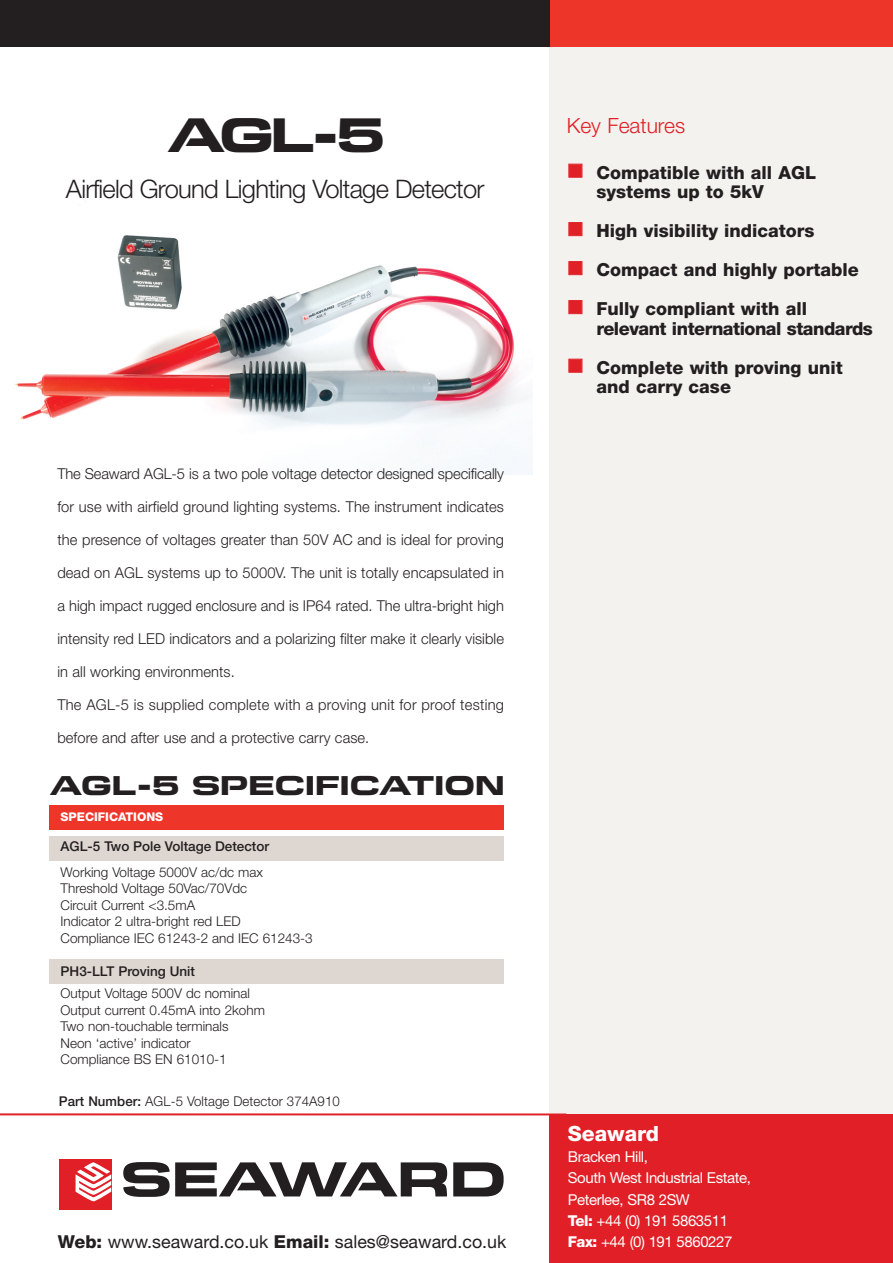
<style>
.page{position:relative;width:893px;height:1263px;background:#fff}
.page>*{position:absolute;margin:0;border:0;box-sizing:border-box;transform-origin:0 0}
.t1{font:48px "Seaward";color:#231f20}
.t2{font:27px "Seaward";letter-spacing:-.02em;color:#231f20}
.t3{font:300 25.5px "Helvetica Neue";letter-spacing:-.03em;color:#231f20}
.t4{font:300 21px "Helvetica Neue";color:#e01f26}
.t5{font:800 21px "Helvetica Neue";color:#fff}
.t6{font:800 18px/39px "Helvetica Neue";color:#231f20}
.t7{font:800 18px/39px "Helvetica Neue";letter-spacing:-.025em;color:#231f20}
.t8{font:17.85px "Helvetica Neue";color:#231f20}
.t9{font:300 15px "Helvetica Neue";letter-spacing:.005em;color:#231f20}
.t10{font:15px/21.3px "Helvetica Neue";letter-spacing:-.03em;color:#fff}
.t11{font:300 13.5px/16.5px "Helvetica Neue";color:#231f20}
.t12{font:500 13.5px "Helvetica Neue";color:#231f20}
.t13{font:800 12px "Helvetica Neue";color:#fff}
.s1{font-weight:500}
.s2{font-weight:800}
</style>
<div class="page">
<div style="left:549px;top:8px;width:344px;height:1246px;background:#f3f2ef"></div>
<img style="left:14px;top:201px;width:518px;height:274px">
<div style="left:549px;top:1114px;width:344px;height:149px;background:#e01f26"></div>
<div style="left:59px;top:1159px;width:52px;height:51px;background:#e01f26"></div>
<svg style="left:76px;top:1162px;width:35px;height:39px"></svg>
<svg style="left:123px;top:1162px;width:324px;height:35px"></svg>
<svg style="left:453px;top:1162px;width:51px;height:34px"></svg>
<div style="left:0;top:0;width:893px;height:47px;background:#ee3529"></div>
<div style="left:0;top:0;width:550px;height:47px;background:#231f20"></div>
<hr style="left:0;top:1113px;width:566px;height:2px;background:#e01f26">
<div style="left:50px;top:837px;width:454px;height:24px;background:#ddd6d1"></div>
<div style="left:50px;top:805px;width:454px;height:24px;background:#ee3529"></div>
<div style="left:50px;top:959px;width:454px;height:25px;background:#ddd6d1"></div>
<h1 class="t1" style="left:167px;top:107px;width:220px">AGL-5</h1>
<h3 class="t3" style="left:66px;top:173px;width:420px">Airfield Ground Lighting Voltage Detector</h3>
<p class="t9" style="left:57px;top:464px;width:448px">The Seaward AGL-5 is a two pole voltage detector designed specifically</p>
<p class="t9" style="left:57px;top:497px;width:448px">for use with airfield ground lighting systems. The instrument indicates</p>
<p class="t9" style="left:57px;top:530px;width:448px">the presence of voltages greater than 50V AC and is ideal for proving</p>
<p class="t9" style="left:57px;top:563px;width:448px">dead on AGL systems up to 5000V. The unit is totally encapsulated in</p>
<p class="t9" style="left:57px;top:596px;width:448px">a high impact rugged enclosure and is IP64 rated. The ultra-bright high</p>
<p class="t9" style="left:57px;top:629px;width:448px">intensity red LED indicators and a polarizing filter make it clearly visible</p>
<p class="t9" style="left:57px;top:662px;width:179px">in all working environments.</p>
<p class="t9" style="left:57px;top:695px;width:448px">The AGL-5 is supplied complete with a proving unit for proof testing</p>
<p class="t9" style="left:57px;top:728px;width:313px">before and after use and a protective carry case.</p>
<h2 class="t2" style="left:50px;top:769px;width:457px">AGL-5 SPECIFICATION</h2>
<p class="t13" style="left:61px;top:813px;width:104px">SPECIFICATIONS</p>
<p class="t12" style="left:61px;top:842px;width:210px">AGL-5 Two Pole Voltage Detector</p>
<p class="t11" style="left:61px;top:863px;width:254px">Working Voltage 5000V ac/dc max<br>Threshold Voltage 50Vac/70Vdc<br>Circuit Current &lt;3.5mA<br>Indicator 2 ultra-bright red LED<br>Compliance IEC 61243-2 and IEC 61243-3</p>
<p class="t12" style="left:61px;top:966px;width:136px">PH3-LLT Proving Unit</p>
<p class="t11" style="left:61px;top:985px;width:206px">Output Voltage 500V dc nominal<br>Output current 0.45mA into 2kohm<br>Two non-touchable terminals<br>Neon ‘active’ indicator<br>Compliance BS EN 61010-1</p>
<p class="t11" style="left:59px;top:1092px;width:282px"><span class="s1">Part Number:</span> AGL-5 Voltage Detector 374A910</p>
<h3 class="t4" style="left:567px;top:113px;width:120px">Key Features</h3>
<p class="t6" style="left:596px;top:164px;width:221px;line-height:19.5px">Compatible with all AGL systems up to 5kV</p>
<p class="t6" style="left:596px;top:213px;width:264px">High visibility indicators<br>Compact and highly portable<br>Fully compliant with all</p>
<p class="t7" style="left:596px;top:311px;width:278px">relevant international standards<br>Complete with proving unit</p>
<p class="t6" style="left:596px;top:369px;width:136px">and carry case</p>
<h3 class="t5" style="left:568px;top:1126px;width:93px">Seaward</h3>
<p class="t10" style="left:568px;top:1147px;width:184px">Bracken Hill,<br>South West Industrial Estate,<br>Peterlee, SR8 2SW<br><span class="s2">Tel:</span> +44 (0) 191 5863511</p>
<p class="t8" style="left:58px;top:1236px;width:450px"><span class="s2">Web:</span> www.seaward.co.uk <span class="s2">Email:</span> sales@seaward.co.uk</p>
<p class="t10" style="left:568px;top:1232px;width:166px"><span class="s2">Fax:</span> +44 (0) 191 5860227</p>
</div>
